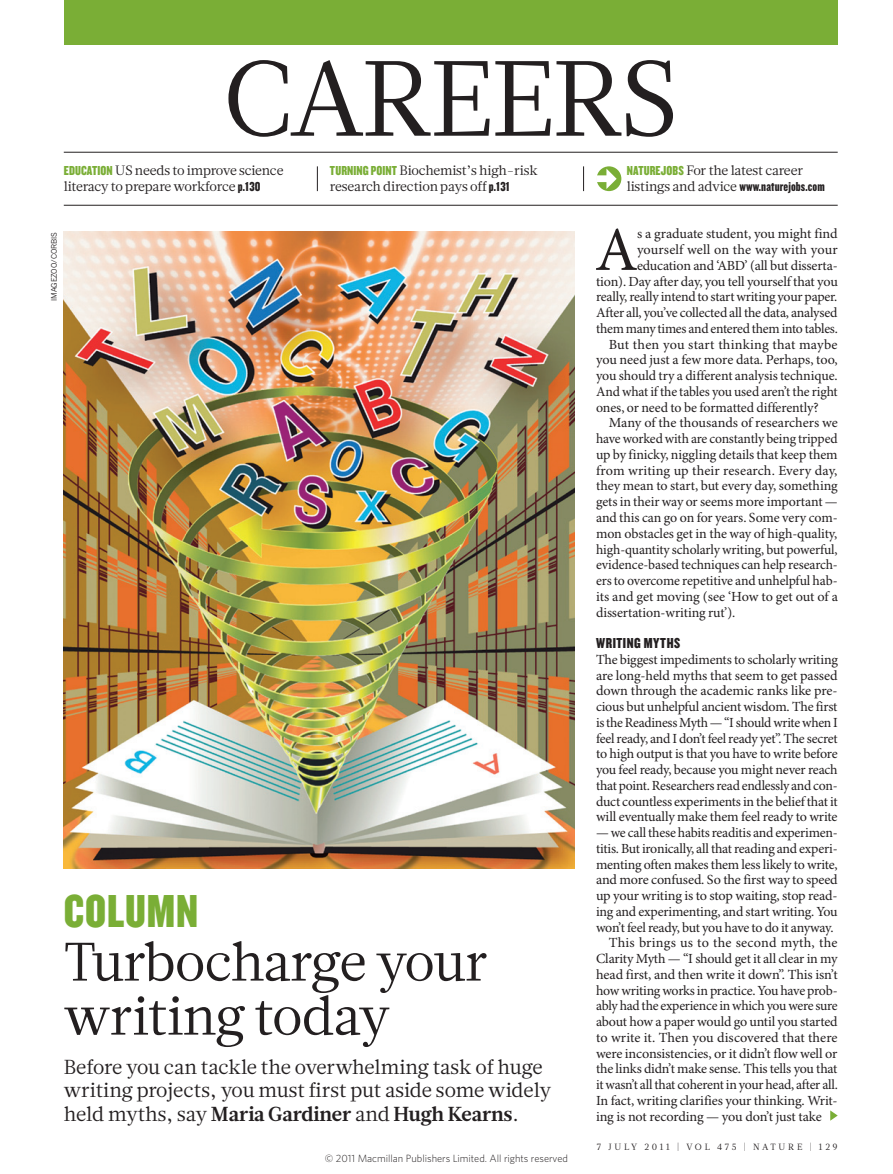
<style>
.page{position:relative;width:893px;height:1174px;background:#fff}
.page>*{position:absolute;margin:0;border:0;box-sizing:border-box;transform-origin:0 0}
.SECTION_HEADING{font:106.5px "Glosa Math";letter-spacing:-.025em;color:#231f20}
.BODY_DROP_CAP{font:62.4px "Minion Pro";color:#231f20}
.COLUMN_HEADING{font:54px/54px "Glosa Math";letter-spacing:-.02em;color:#231f20}
.COLUMN_STRAP{font:48px "Knockout 69 Full Liteweight";letter-spacing:.02em;color:#7aae36}
.COLUMN_STANDFIRST{font:20.25px/23.7px "Glosa Math";color:#231f20}
.CROSSHEAD{font:15px "Knockout 69 Full Liteweight";letter-spacing:.04em;color:#231f20}
.BODY_INDENT{font:13.95px/15.8px "Minion Pro";letter-spacing:-.01em;color:#231f20;text-align:justify}
.BODY_1ST_PARA{font:13.95px/15.8px "Minion Pro";letter-spacing:-.02em;color:#231f20;text-align:justify}
.BODY_DROP_CAP-2{font:13.95px/15.8px "Minion Pro";letter-spacing:-.015em;color:#231f20;text-align:right}
.MINI_TOC_TEXT{font:13.5px/15.8px "Glosa Math";letter-spacing:-.02em;color:#231f20}
.t1{font:300 10.5px "Whitney";color:#231f20}
.t2{font:9px "Glosa Math";letter-spacing:.3em;color:#231f20}
.PIC_CREDIT{font:7.5px "News Gothic MTOT";color:#231f20}
.s1{font-family:"Knockout 69 Full Liteweight";color:#7aae36}
.s2{font-family:"Knockout 69 Full Liteweight"}
.s3{font-weight:700}
</style>
<div class="page">
<div style="left:597px;top:166px;width:24px;height:25px;background:#7aae36;border-radius:50%"></div>
<div style="left:596px;top:175px;width:12px;height:7px;background:#fff"></div>
<svg style="left:606px;top:169px;width:11px;height:20px"></svg>
<svg style="left:830px;top:1110px;width:8px;height:10px"></svg>
<img style="left:64px;top:232px;width:510px;height:636px">
<div style="left:64px;top:0;width:774px;height:45px;background:#7aae36"></div>
<hr style="left:64px;top:152px;width:774px;height:1px;background:#231f20">
<hr style="left:64px;top:205px;width:774px;height:1px;background:#231f20">
<svg style="left:317px;top:166px;width:1px;height:25px"></svg>
<svg style="left:583px;top:166px;width:1px;height:25px"></svg>
<p class="SECTION_HEADING" style="left:223px;top:29px;width:457px">CAREERS</p>
<p class="MINI_TOC_TEXT" style="left:64px;top:163px;width:221px"><span class="s1">EDUCATION</span> US needs to improve science literacy to prepare workforce <span class="s2">p.130</span></p>
<p class="PIC_CREDIT" style="left:49px;top:301px;width:71px;rotate:-90deg">IMAGEZOO/CORBIS</p>
<p class="MINI_TOC_TEXT" style="left:330px;top:163px;width:209px"><span class="s1">TURNING POINT</span> Biochemist’s high-risk research direction pays off <span class="s2">p.131</span></p>
<p class="COLUMN_STRAP" style="left:64px;top:880px;width:136px">COLUMN</p>
<p class="COLUMN_HEADING" style="left:64px;top:935px;width:426px">Turbocharge your writing today</p>
<p class="COLUMN_STANDFIRST" style="left:64px;top:1054px;width:489px">Before you can tackle the overwhelming task of huge writing projects, you must first put aside some widely held myths, say <span class="s3">Maria Gardiner</span> and <span class="s3">Hugh Kearns</span>.</p>
<p class="t1" style="left:325px;top:1151px;width:245px">© 2011 Macmillan Publishers Limited. All rights reserved</p>
<p class="MINI_TOC_TEXT" style="left:627px;top:163px;width:199px"><span class="s1">NATUREJOBS</span> For the latest career listings and advice <span class="s2">www.naturejobs.com</span></p>
<p class="BODY_DROP_CAP" style="left:595px;top:213px;width:45px">A</p>
<p class="BODY_DROP_CAP-2" style="left:596px;top:227px;width:243px">s a graduate student, you might find yourself well on the way with your education and ‘ABD’ (all but disserta-<br>tion). Day after day, you tell yourself that you really, really intend to start writing your paper.<br>After all, you’ve collected all the data, analysed them many times and entered them into tables.</p>
<p class="BODY_INDENT" style="left:596px;top:337px;width:243px;text-indent:13px">But then you start thinking that maybe you need just a few more data. Perhaps, too, you should try a different analysis technique.<br>And what if the tables you used aren’t the right ones, or need to be formatted differently?</p>
<p class="BODY_INDENT" style="left:596px;top:416px;width:243px;text-indent:13px">Many of the thousands of researchers we have worked with are constantly being tripped up by finicky, niggling details that keep them from writing up their research. Every day, they mean to start, but every day, something gets in their way or seems more important — and this can go on for years. Some very com&shy;mon obstacles get in the way of high-quality, high-quantity scholarly writing, but powerful, evidence-based techniques can help research&shy;ers to overcome repetitive and unhelpful hab&shy;its and get moving (see ‘How to get out of a dissertation-writing rut’).</p>
<p class="CROSSHEAD" style="left:596px;top:633px;width:86px">WRITING MYTHS</p>
<p class="BODY_1ST_PARA" style="left:596px;top:652px;width:243px">The biggest impediments to scholarly writing are long-held myths that seem to get passed down through the academic ranks like pre&shy;cious but unhelpful ancient wisdom. The first is the Readiness Myth — “I should write when I feel ready, and I don’t feel ready yet”. The secret to high output is that you have to write before you feel ready, because you might never reach that point. Researchers read endlessly and con&shy;duct countless experiments in the belief that it will eventually make them feel ready to write</p>
<p class="BODY_1ST_PARA" style="left:596px;top:825px;width:243px">— we call these habits readitis and experimen&shy;titis. But ironically, all that reading and experi&shy;menting often makes them less likely to write, and more confused. So the first way to speed up your writing is to stop waiting, stop read&shy;ing and experimenting, and start writing. You won’t feel ready, but you have to do it anyway.</p>
<p class="BODY_INDENT" style="left:596px;top:935px;width:243px;text-indent:13px">This brings us to the second myth, the Clarity Myth — “I should get it all clear in my head first, and then write it down”. This isn’t how writing works in practice. You have prob&shy;ably had the experience in which you were sure about how a paper would go until you started to write it. Then you discovered that there were inconsistencies, or it didn’t flow well or the links didn’t make sense. This tells you that it wasn’t all that coherent in your head, after all.<br>In fact, writing clarifies your thinking. Writ&shy;ing is not recording — you don’t just take</p>
<p class="t2" style="left:597px;top:1141px;width:242px">7 JULY 2011 | VOL 475 | NATURE | 129</p>
</div>
